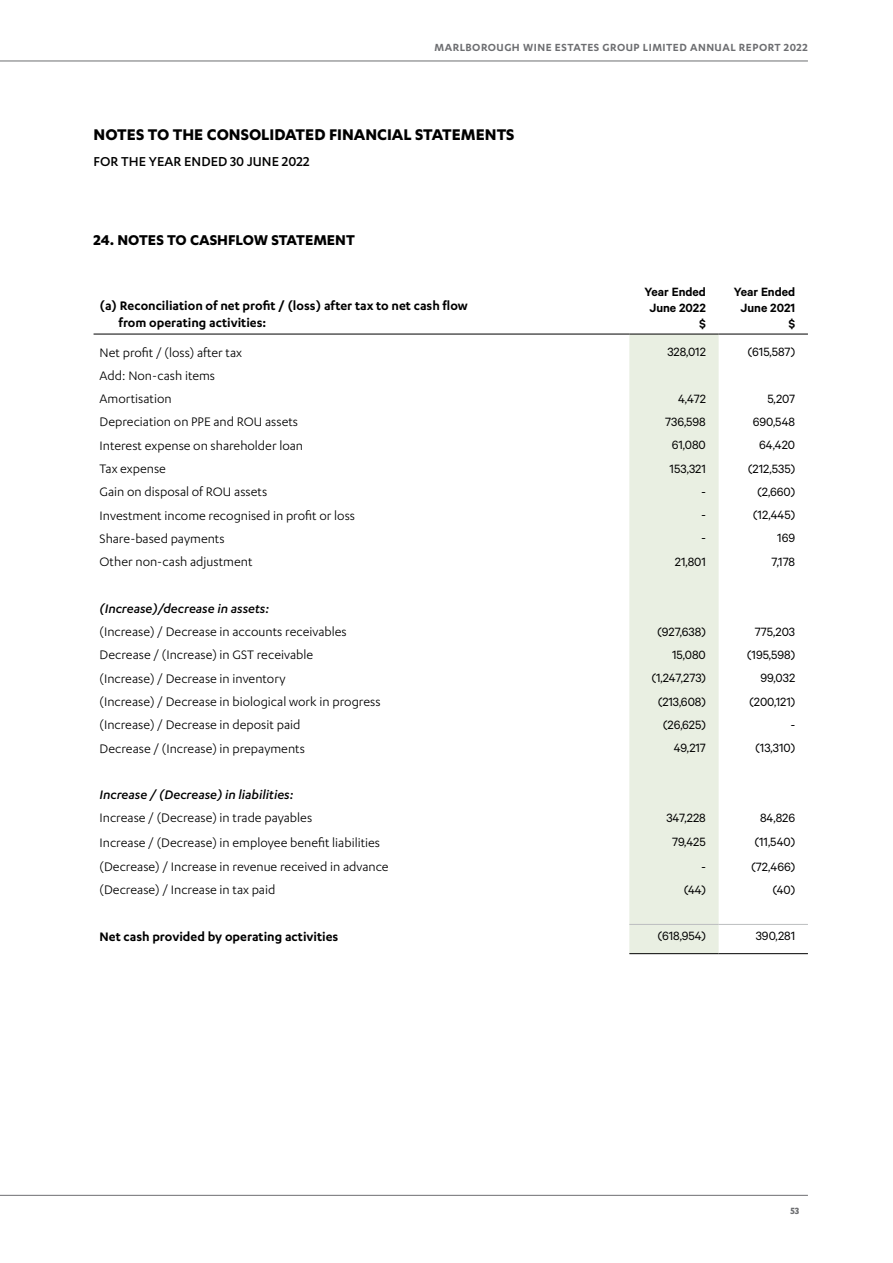
<style>
.page{position:relative;width:893px;height:1263px;background:#fff}
.page>*{position:absolute;margin:0;border:0;box-sizing:border-box;transform-origin:0 0}
.t1{font:700 18px "Karbon";color:#000}
.t2{font:700 16.5px "Karbon";color:#000}
.t3{font:500 15px "Karbon";color:#000}
.t4{font:14.25px/23.2px "Karbon";color:#000}
.t5{font:600 14.25px/17.1px "Karbon";color:#000}
.t6{font:italic 500 14.25px "Karbon";color:#000}
.t7{font:13.5px "Calibre";color:#000}
.t8{font:600 13.5px/16.2px "Calibre";color:#000;text-align:right}
.t9{font:600 12px "Karbon";letter-spacing:.04em;color:#6d6e71}
.t10{font:700 10.5px "Karbon";color:#6d6e71}
</style>
<div class="page">
<hr style="left:0;top:61px;width:808px;height:1px;background:#6d6e71">
<hr style="left:0;top:1195px;width:808px;height:1px;background:#6d6e71">
<div style="left:629px;top:335px;width:90px;height:618px;background:#e9efe2"></div>
<hr style="left:629px;top:924px;width:90px;height:1px;background:#bcbec0">
<hr style="left:719px;top:924px;width:89px;height:1px;background:#bcbec0">
<hr style="left:629px;top:953px;width:90px;height:1px;background:#000">
<hr style="left:719px;top:953px;width:89px;height:1px;background:#000">
<hr style="left:94px;top:334px;width:535px;height:1px;background:#000">
<hr style="left:629px;top:334px;width:90px;height:1px;background:#000">
<hr style="left:719px;top:334px;width:89px;height:1px;background:#000">
<p class="t9" style="left:434px;top:40px;width:375px">MARLBOROUGH WINE ESTATES GROUP LIMITED ANNUAL REPORT 2022</p>
<p class="t1" style="left:94px;top:124px;width:422px">NOTES TO THE CONSOLIDATED FINANCIAL STATEMENTS</p>
<p class="t3" style="left:94px;top:153px;width:218px">FOR THE YEAR ENDED 30 JUNE 2022</p>
<p class="t2" style="left:94px;top:231px;width:263px">24. NOTES TO CASHFLOW STATEMENT</p>
<p class="t5" style="left:118px;top:297px;width:351px;text-indent:-19px">(a) Reconciliation of net profit / (loss) after tax to net cash flow from operating activities:</p>
<p class="t8" style="left:644px;top:283px;width:63px">Year Ended<br>June 2022 $</p>
<p class="t8" style="left:734px;top:283px;width:63px">Year Ended<br>June 2021 $</p>
<p class="t4" style="left:100px;top:340px;width:144px">Net profit / (loss) after tax</p>
<p class="t7" style="left:667px;top:344px;width:40px">328,012</p>
<p class="t7" style="left:748px;top:344px;width:49px">(615,587)</p>
<p class="t4" style="left:100px;top:363px;width:117px">Add: Non-cash items<br>Amortisation</p>
<p class="t7" style="left:678px;top:391px;width:29px">4,472</p>
<p class="t7" style="left:767px;top:391px;width:29px">5,207</p>
<p class="t4" style="left:100px;top:410px;width:200px">Depreciation on PPE and ROU assets</p>
<p class="t7" style="left:665px;top:414px;width:42px">736,598</p>
<p class="t7" style="left:753px;top:414px;width:44px">690,548</p>
<p class="t4" style="left:100px;top:433px;width:205px">Interest expense on shareholder loan</p>
<p class="t7" style="left:672px;top:437px;width:36px">61,080</p>
<p class="t7" style="left:759px;top:437px;width:38px">64,420</p>
<p class="t4" style="left:100px;top:457px;width:68px">Tax expense</p>
<p class="t7" style="left:670px;top:460px;width:38px">153,321</p>
<p class="t7" style="left:748px;top:460px;width:49px">(212,535)</p>
<p class="t4" style="left:100px;top:480px;width:169px">Gain on disposal of ROU assets</p>
<p class="t7" style="left:701px;top:484px;width:6px">-</p>
<p class="t7" style="left:757px;top:484px;width:39px">(2,660)</p>
<p class="t4" style="left:100px;top:503px;width:257px">Investment income recognised in profit or loss</p>
<p class="t7" style="left:701px;top:507px;width:6px">-</p>
<p class="t7" style="left:753px;top:507px;width:43px">(12,445)</p>
<p class="t4" style="left:100px;top:526px;width:127px">Share-based payments</p>
<p class="t7" style="left:701px;top:530px;width:6px">-</p>
<p class="t7" style="left:777px;top:530px;width:19px">169</p>
<p class="t4" style="left:100px;top:550px;width:154px">Other non-cash adjustment</p>
<p class="t7" style="left:675px;top:554px;width:32px">21,801</p>
<p class="t7" style="left:771px;top:554px;width:25px">7,178</p>
<p class="t6" style="left:100px;top:600px;width:171px">(Increase)/decrease in assets:</p>
<p class="t4" style="left:100px;top:620px;width:249px">(Increase) / Decrease in accounts receivables</p>
<p class="t7" style="left:657px;top:623px;width:50px">(927,638)</p>
<p class="t7" style="left:755px;top:623px;width:42px">775,203</p>
<p class="t4" style="left:100px;top:643px;width:215px">Decrease / (Increase) in GST receivable</p>
<p class="t7" style="left:672px;top:647px;width:35px">15,080</p>
<p class="t7" style="left:747px;top:647px;width:49px">(195,598)</p>
<p class="t4" style="left:100px;top:666px;width:187px">(Increase) / Decrease in inventory</p>
<p class="t7" style="left:652px;top:670px;width:56px">(1,247,273)</p>
<p class="t7" style="left:761px;top:670px;width:36px">99,032</p>
<p class="t4" style="left:100px;top:690px;width:283px">(Increase) / Decrease in biological work in progress</p>
<p class="t7" style="left:658px;top:693px;width:49px">(213,608)</p>
<p class="t7" style="left:749px;top:693px;width:47px">(200,121)</p>
<p class="t4" style="left:100px;top:713px;width:202px">(Increase) / Decrease in deposit paid</p>
<p class="t7" style="left:663px;top:717px;width:44px">(26,625)</p>
<p class="t7" style="left:791px;top:717px;width:6px">-</p>
<p class="t4" style="left:100px;top:736px;width:207px">Decrease / (Increase) in prepayments</p>
<p class="t7" style="left:674px;top:740px;width:34px">49,217</p>
<p class="t7" style="left:756px;top:740px;width:41px">(13,310)</p>
<p class="t6" style="left:100px;top:787px;width:195px">Increase / (Decrease) in liabilities:</p>
<p class="t4" style="left:100px;top:806px;width:214px">Increase / (Decrease) in trade payables</p>
<p class="t7" style="left:666px;top:810px;width:41px">347,228</p>
<p class="t7" style="left:760px;top:810px;width:37px">84,826</p>
<p class="t4" style="left:100px;top:830px;width:282px">Increase / (Decrease) in employee benefit liabilities</p>
<p class="t7" style="left:672px;top:834px;width:35px">79,425</p>
<p class="t7" style="left:755px;top:834px;width:42px">(11,540)</p>
<p class="t4" style="left:100px;top:855px;width:291px">(Decrease) / Increase in revenue received in advance</p>
<p class="t7" style="left:701px;top:858px;width:6px">-</p>
<p class="t7" style="left:751px;top:858px;width:45px">(72,466)</p>
<p class="t4" style="left:100px;top:878px;width:177px">(Decrease) / Increase in tax paid</p>
<p class="t7" style="left:684px;top:882px;width:23px">(44)</p>
<p class="t7" style="left:773px;top:882px;width:24px">(40)</p>
<p class="t5" style="left:100px;top:927px;width:240px">Net cash provided by operating activities</p>
<p class="t7" style="left:658px;top:928px;width:50px">(618,954)</p>
<p class="t7" style="left:756px;top:928px;width:41px">390,281</p>
<p class="t10" style="left:790px;top:1205px;width:10px">53</p>
</div>
